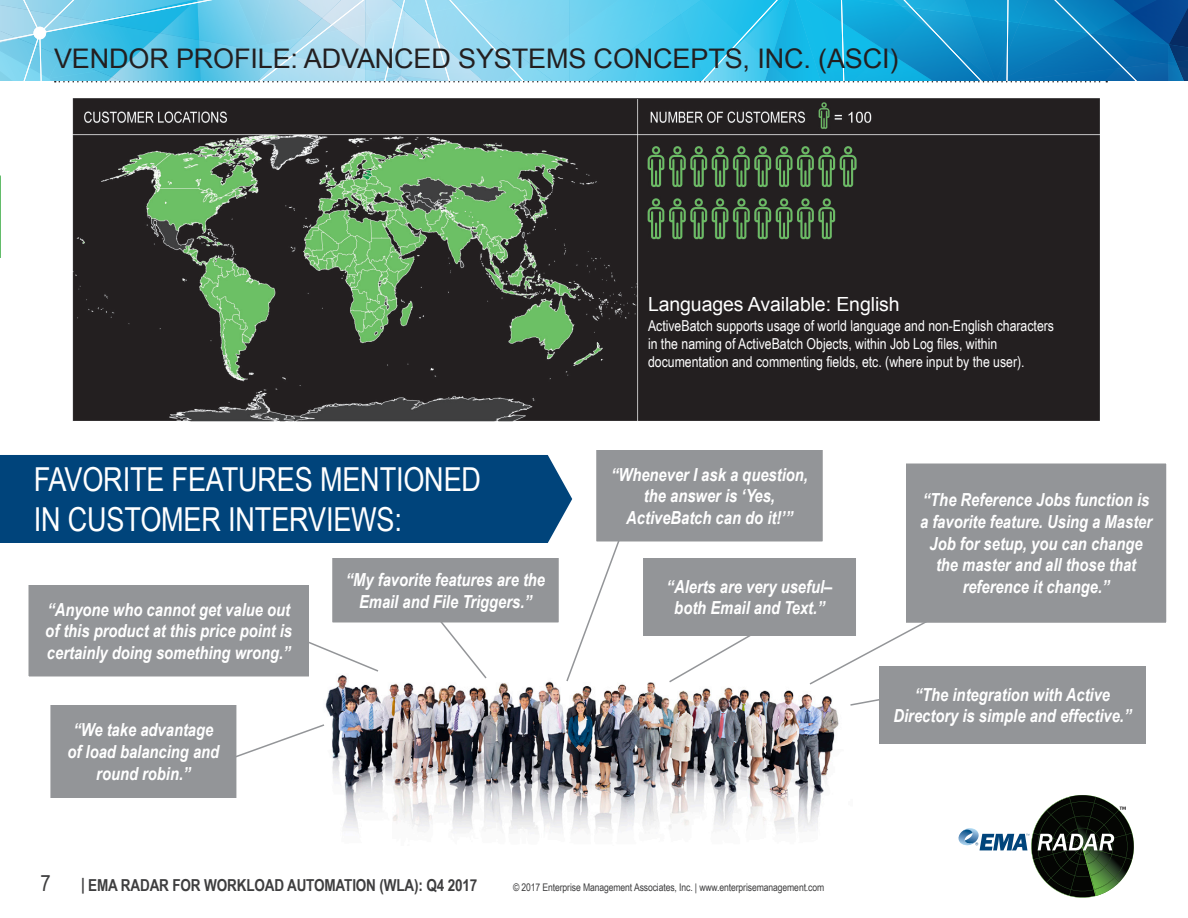
<style>
.page{position:relative;width:1188px;height:918px;background:#fff}
.page>*{position:absolute;margin:0;border:0;box-sizing:border-box;transform-origin:0 0}
.ARROW_HEADER{font:33px/39.6px "Arial Narrow";letter-spacing:-.005em;color:#fff}
.t1{font:27px "Arial";letter-spacing:-.005em;color:#231f20}
.t2{font:22.5px "Arial Narrow";color:#3e3e3f}
.Vendor_header_1B{font:19.5px "Arial";letter-spacing:-.005em;color:#fff}
.Customer_Quotes{font:italic 700 18px/21.6px "Arial Narrow";color:#fff;text-align:center}
.t3{font:700 16.5px "Arial Narrow";letter-spacing:-.01em;color:#3e3e3f}
.t4{font:15px/18px "Arial Narrow";color:#fff}
.t5{font:10.5px "Arial Narrow";letter-spacing:-.01em;color:#3e3e3f}
</style>
<div class="page">
<svg style="left:0;top:0;width:1188px;height:82px;background:#55bae0"></svg>
<svg style="left:958px;top:795px;width:176px;height:103px"></svg>
<svg style="left:0;top:176px;width:1px;height:82px"></svg>
<img style="left:72px;top:99px;width:1027px;height:322px">
<img style="left:325px;top:675px;width:514px;height:157px">
<div style="left:50px;top:704px;width:187px;height:95px;background:#939598"></div>
<div style="left:49px;top:704px;width:189px;height:96px;border:2px solid #fff"></div>
<div style="left:28px;top:584px;width:282px;height:93px;background:#939598"></div>
<div style="left:27px;top:584px;width:283px;height:94px;border:2px solid #fff"></div>
<div style="left:332px;top:557px;width:228px;height:66px;background:#939598"></div>
<div style="left:331px;top:556px;width:229px;height:68px;border:2px solid #fff"></div>
<div style="left:878px;top:665px;width:269px;height:80px;background:#939598"></div>
<div style="left:878px;top:664px;width:270px;height:82px;border:2px solid #fff"></div>
<div style="left:905px;top:463px;width:262px;height:161px;background:#939598"></div>
<div style="left:904px;top:462px;width:264px;height:162px;border:2px solid #fff"></div>
<div style="left:642px;top:557px;width:215px;height:80px;background:#939598"></div>
<div style="left:642px;top:556px;width:216px;height:82px;border:2px solid #fff"></div>
<div style="left:596px;top:449px;width:228px;height:93px;background:#939598"></div>
<div style="left:595px;top:448px;width:229px;height:95px;border:2px solid #fff"></div>
<svg style="left:307px;top:636px;width:72px;height:37px"></svg>
<svg style="left:430px;top:621px;width:58px;height:59px"></svg>
<svg style="left:565px;top:533px;width:58px;height:150px"></svg>
<svg style="left:668px;top:635px;width:90px;height:49px"></svg>
<svg style="left:808px;top:617px;width:126px;height:69px"></svg>
<svg style="left:850px;top:697px;width:31px;height:10px"></svg>
<svg style="left:235px;top:723px;width:91px;height:38px"></svg>
<div style="left:0;top:455px;width:572px;height:88px;background:#00447b"></div>
<h2 class="t1" style="left:54px;top:40px;width:846px">VENDOR PROFILE: ADVANCED SYSTEMS CONCEPTS, INC. (ASCI)</h2>
<p class="ARROW_HEADER" style="left:34px;top:459px;width:449px">FAVORITE FEATURES MENTIONED<br>IN CUSTOMER INTERVIEWS:</p>
<p class="Customer_Quotes" style="left:45px;top:598px;width:248px;text-align:justify">“Anyone who cannot get value out of this product at this price point is certainly doing something wrong.”</p>
<p class="Customer_Quotes" style="left:68px;top:718px;width:153px">“We take advantage of load balancing and round robin.”</p>
<p class="Customer_Quotes" style="left:346px;top:568px;width:201px">“My favorite features are the<br>Email and File Triggers.”</p>
<p class="Vendor_header_1B" style="left:648px;top:292px;width:253px">Languages Available: English</p>
<p class="t4" style="left:648px;top:316px;width:408px">ActiveBatch supports usage of world language and non-English characters in the naming of ActiveBatch Objects, within Job Log files, within documentation and commenting fields, etc. (where input by the user).</p>
<p class="Customer_Quotes" style="left:611px;top:463px;width:198px">“Whenever I ask a question, the answer is ‘Yes,<br>ActiveBatch can do it!’”</p>
<p class="Customer_Quotes" style="left:920px;top:488px;width:234px">“The Reference Jobs function is a favorite feature. Using a Master<br>Job for setup, you can change the master and all those that</p>
<p class="Customer_Quotes" style="left:667px;top:575px;width:167px">“Alerts are very useful–</p>
<p class="Customer_Quotes" style="left:963px;top:575px;width:148px">reference it change.”</p>
<p class="Customer_Quotes" style="left:674px;top:596px;width:152px">both Email and Text.”</p>
<p class="Customer_Quotes" style="left:894px;top:683px;width:239px">“The integration with Active<br>Directory is simple and effective.”</p>
<p class="t2" style="left:40px;top:867px;width:12px">7</p>
<p class="t3" style="left:81px;top:873px;width:398px">| EMA RADAR FOR WORKLOAD AUTOMATION (WLA): Q4 2017</p>
<p class="t5" style="left:513px;top:880px;width:313px">© 2017 Enterprise Management Associates, Inc. | www.enterprisemanagement.com</p>
</div>
